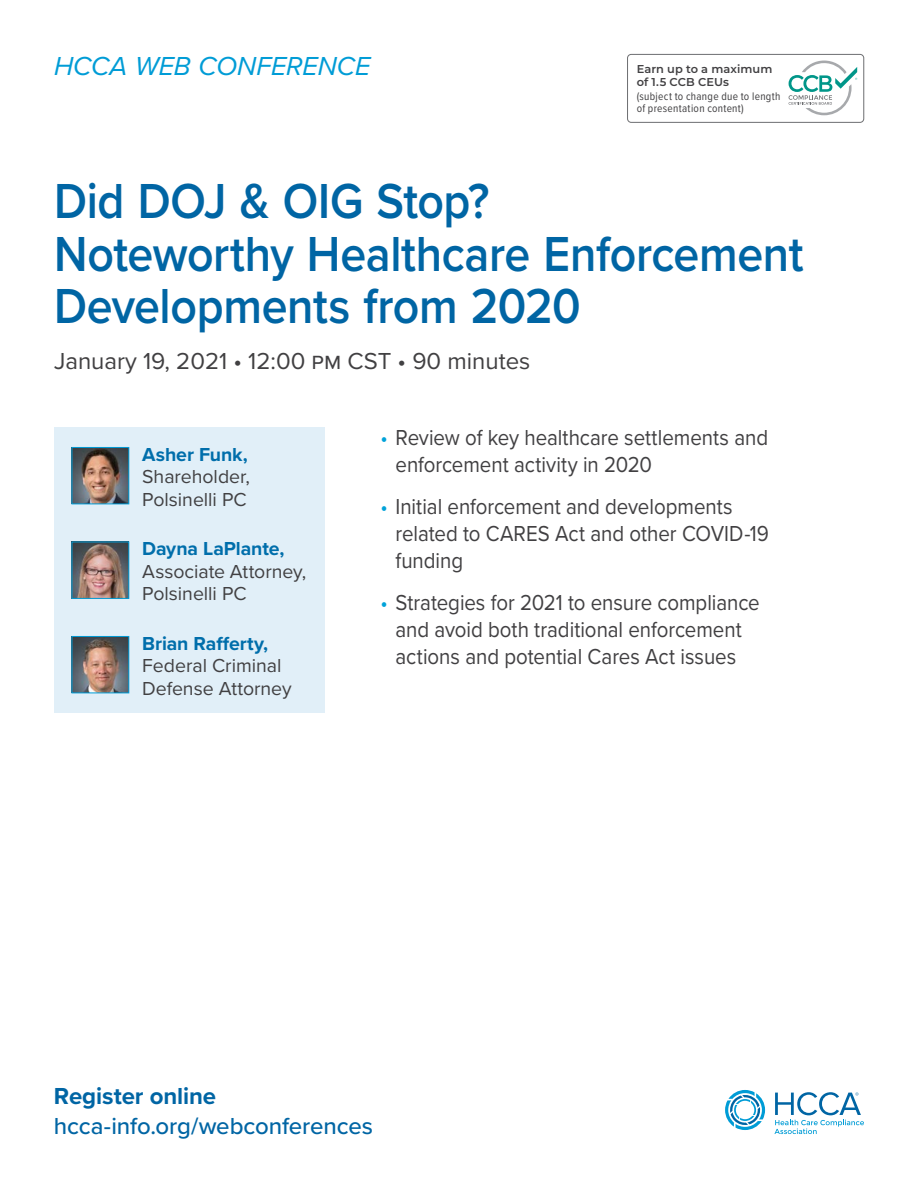
<style>
.page{position:relative;width:918px;height:1188px;background:#fff}
.page>*{position:absolute;margin:0;border:0;box-sizing:border-box;transform-origin:0 0}
.t1{font:600 51px/52.5px "Proxima Nova";letter-spacing:-.01em;color:#0065a4;scale:.91 1}
.t2{font:italic 27px "Proxima Nova";letter-spacing:-.005em;color:#009cd6}
.t3{font:24px "Proxima Nova";color:#414042}
.t4{font:500 24px "Proxima Nova";letter-spacing:-.005em;color:#0065a4}
.t5{font:700 24px "Proxima Nova";letter-spacing:-.005em;color:#0065a4}
.t6{font:22.5px/27px "Proxima Nova";letter-spacing:-.005em;color:#414042;scale:.91 1}
.t7{font:19.5px/22.5px "Proxima Nova";color:#414042}
.t8{font:700 19.5px "Proxima Nova";letter-spacing:-.005em;color:#006eab}
.t9{font:11.4px/12.1px "Proxima Nova Cond";letter-spacing:.025em;color:#414042}
.t10{font:600 11.4px/13px "Montserrat";letter-spacing:.005em;color:#414042}
.s1{color:#00a2d9}
</style>
<div class="page">
<div style="left:54px;top:428px;width:270px;height:285px;background:#e1eff8"></div>
<img style="left:74px;top:449px;width:53px;height:53px">
<div style="left:72px;top:447px;width:57px;height:57px;border:1px solid #009cd6"></div>
<img style="left:74px;top:544px;width:53px;height:53px">
<div style="left:72px;top:542px;width:57px;height:57px;border:1px solid #009cd6"></div>
<img style="left:74px;top:638px;width:53px;height:53px">
<div style="left:72px;top:636px;width:57px;height:57px;border:1px solid #009cd6"></div>
<svg style="left:774px;top:1092px;width:90px;height:42px"></svg>
<svg style="left:725px;top:1090px;width:40px;height:40px"></svg>
<div style="left:627px;top:54px;width:237px;height:69px;border:1px solid #6d6e71;border-radius:4px"></div>
<svg style="left:789px;top:61px;width:68px;height:54px"></svg>
<p class="t2" style="left:54px;top:46px;width:318px">HCCA WEB CONFERENCE</p>
<p class="t10" style="left:637px;top:62px;width:137px">Earn up to a maximum of 1.5 CCB CEUs</p>
<p class="t9" style="left:637px;top:90px;width:145px">(subject to change due to length of presentation content)</p>
<h1 class="t1" style="left:54px;top:174px;width:825px">Did DOJ &amp; OIG Stop?<br>Noteworthy Healthcare Enforcement<br>Developments from 2020</h1>
<p class="t3" style="left:54px;top:343px;width:478px">January 19, 2021 • 12:00 pm CST • 90 minutes</p>
<p class="t8" style="left:142px;top:440px;width:107px">Asher Funk,</p>
<p class="t7" style="left:142px;top:465px;width:109px">Shareholder,<br>Polsinelli PC</p>
<p class="t8" style="left:142px;top:534px;width:144px">Dayna LaPlante,</p>
<p class="t7" style="left:142px;top:559px;width:166px">Associate Attorney,<br>Polsinelli PC</p>
<p class="t8" style="left:142px;top:629px;width:128px">Brian Rafferty,</p>
<p class="t7" style="left:142px;top:654px;width:151px">Federal Criminal<br>Defense Attorney</p>
<p class="t6" style="left:396px;top:423px;width:411px;text-indent:-15px"><span class="s1">•</span> Review of key healthcare settlements and enforcement activity in 2020</p>
<p class="t6" style="left:396px;top:492px;width:412px;text-indent:-15px"><span class="s1">•</span> Initial enforcement and developments related to CARES Act and other COVID-19 funding</p>
<p class="t6" style="left:381px;top:588px;width:418px;text-align:center"><span class="s1">•</span> Strategies for 2021 to ensure compliance and avoid both traditional enforcement actions and potential Cares Act issues</p>
<p class="t5" style="left:54px;top:1078px;width:164px">Register online</p>
<p class="t4" style="left:54px;top:1108px;width:320px">hcca-info.org/webconferences</p>
</div>
